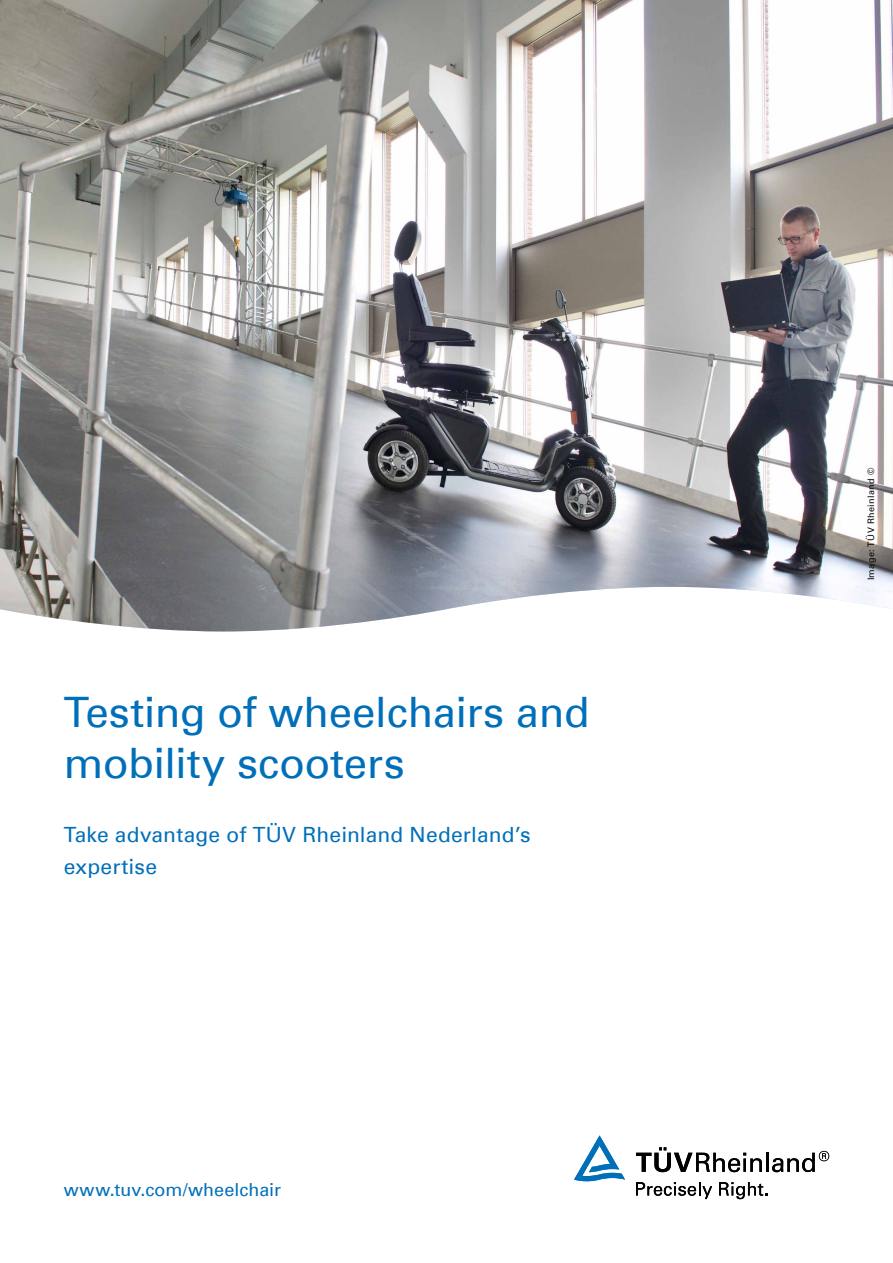
<style>
.page{position:relative;width:893px;height:1263px;background:#fff}
.page>*{position:absolute;margin:0;border:0;box-sizing:border-box;transform-origin:0 0}
.t1{font:42px/51px "Univers Com 55 Roman";letter-spacing:-.005em;color:#006fb9}
.t2{font:21px/32px "Univers Com 55 Roman";letter-spacing:.005em;color:#006fb9}
.t3{font:18px "Univers Com 55 Roman";color:#006fb9}
.t4{font:9px "Univers Com 55 Roman";letter-spacing:.045em;color:#000}
</style>
<div class="page">
<svg style="left:636px;top:1147px;width:126px;height:25px"></svg>
<hr style="left:766px;top:1153px;width:3px;height:19px;background:#000">
<svg style="left:772px;top:1151px;width:57px;height:21px"></svg>
<svg style="left:574px;top:1135px;width:51px;height:46px"></svg>
<svg style="left:636px;top:1182px;width:76px;height:17px"></svg>
<svg style="left:719px;top:1182px;width:48px;height:17px"></svg>
<img style="left:0;top:0;width:893px;height:631px">
<h1 class="t1" style="left:64px;top:687px;width:527px">Testing of wheelchairs and mobility scooters</h1>
<p class="t2" style="left:64px;top:818px;width:468px">Take advantage of TÜV Rheinland Nederland’s expertise</p>
<p class="t3" style="left:64px;top:1178px;width:219px">www.tuv.com/wheelchair</p>
<p class="t4" style="left:865px;top:580px;width:114px;rotate:-90deg">Image: TÜV Rheinland ©</p>
</div>
